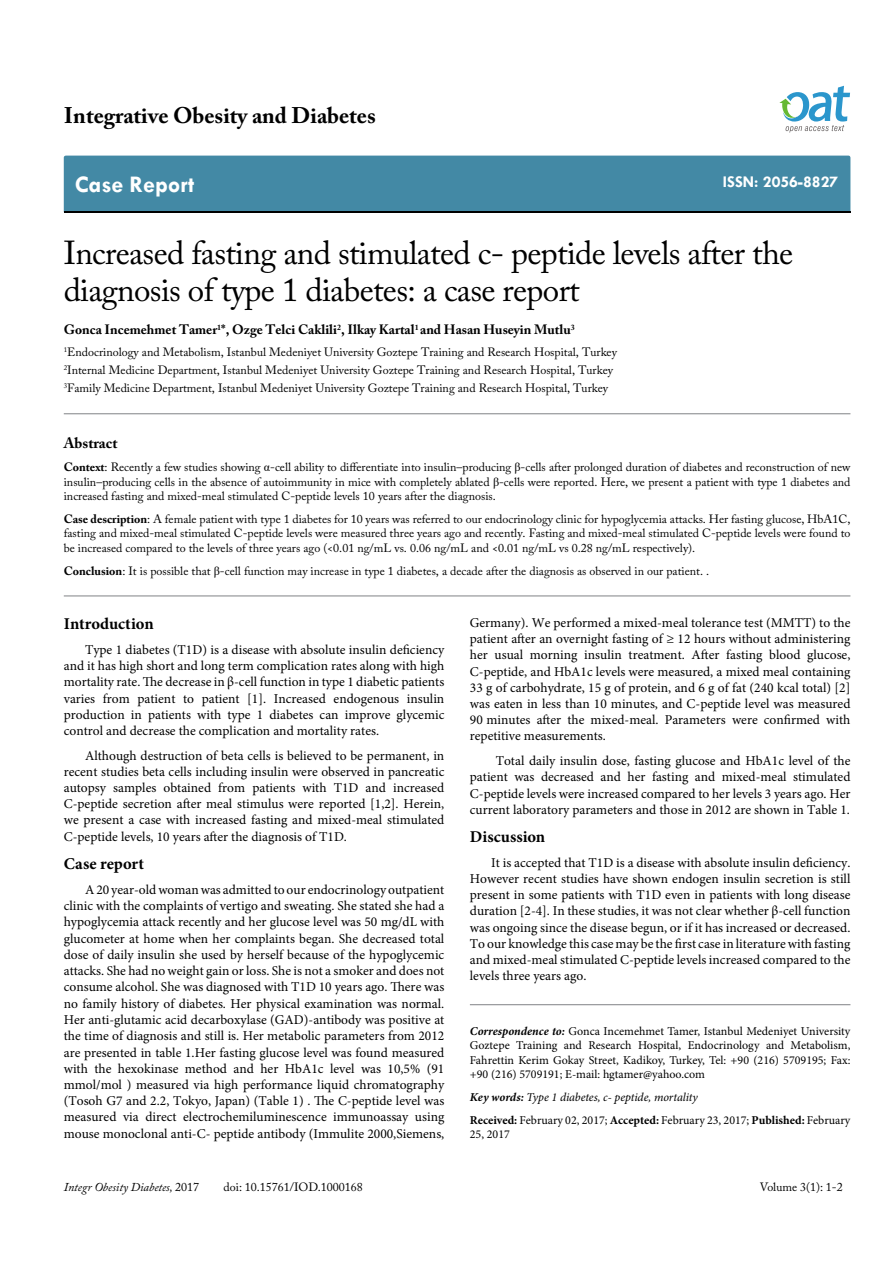
<style>
.page{position:relative;width:893px;height:1263px;background:#fff}
.page>*{position:absolute;margin:0;border:0;box-sizing:border-box;transform-origin:0 0}
.t1{font:33px/37.5px "Adobe Caslon Pro";letter-spacing:-.02em;color:#000}
.t2{font:700 24px "Tw Cen";color:#fff}
.t3{font:700 22.5px "Adobe Caslon Pro";color:#000}
.t4{font:700 16.5px "Minion Pro";letter-spacing:.005em;color:#000}
.t5{font:700 16.5px "Tw Cen";color:#fff}
.t6{font:700 15px "Adobe Caslon Pro";color:#000}
.t7{font:13.5px/16.2px "Minion Pro";color:#000;text-align:justify}
.t8{font:700 13.5px "Adobe Caslon Pro";color:#000}
.t9{font:12px/14.4px "Adobe Caslon Pro";color:#000;text-align:justify}
.t10{font:12px/14.4px "Minion Pro";color:#000;text-align:justify}
.t11{font:italic 12px "Adobe Caslon Pro";color:#000}
.s1{font-weight:700}
.s2{font-family:"Times New Roman"}
.s3{font-weight:700;font-style:italic}
.s4{font-style:italic}
.s5{font-style:normal}
</style>
<div class="page">
<div style="left:64px;top:156px;width:786px;height:56px;background:#4389a5"></div>
<svg style="left:779px;top:86px;width:71px;height:47px"></svg>
<hr style="left:64px;top:413px;width:786px;height:1px;background:#808285">
<hr style="left:64px;top:596px;width:786px;height:1px;background:#808285">
<hr style="left:470px;top:1004px;width:380px;height:1px;background:#808285">
<h3 class="t3" style="left:64px;top:102px;width:313px">Integrative Obesity and Diabetes</h3>
<h2 class="t2" style="left:75px;top:170px;width:121px">Case Report</h2>
<p class="t5" style="left:723px;top:172px;width:117px">ISSN: 2056-8827</p>
<h1 class="t1" style="left:64px;top:233px;width:731px">Increased fasting and stimulated c- peptide levels after the diagnosis of type 1 diabetes: a case report</h1>
<p class="t8" style="left:64px;top:322px;width:512px">Gonca Incemehmet Tamer<sup>1</sup>*, Ozge Telci Caklili<sup>2</sup>, Ilkay Kartal<sup>1</sup> and Hasan Huseyin Mutlu<sup>3</sup></p>
<p class="t9" style="left:64px;top:343px;width:555px;line-height:18px;text-align:left"><sup>1</sup>Endocrinology and Metabolism, Istanbul Medeniyet University Goztepe Training and Research Hospital, Turkey<br><sup>2</sup>Internal Medicine Department, Istanbul Medeniyet University Goztepe Training and Research Hospital, Turkey<br><sup>3</sup>Family Medicine Department, Istanbul Medeniyet University Goztepe Training and Research Hospital, Turkey</p>
<p class="t6" style="left:64px;top:434px;width:55px">Abstract</p>
<p class="t9" style="left:64px;top:460px;width:788px"><span class="s1">Context</span>: Recently a few studies showing <span class="s2">α</span>-cell ability to differentiate into insulin–producing <span class="s2">β</span>-cells after prolonged duration of diabetes and reconstruction of new insulin–producing cells in the absence of autoimmunity in mice with completely ablated <span class="s2">β</span>-cells were reported. Here, we present a patient with type 1 diabetes and increased fasting and mixed-meal stimulated C-peptide levels 10 years after the diagnosis.</p>
<p class="t9" style="left:64px;top:512px;width:788px"><span class="s1">Case description</span>: A female patient with type 1 diabetes for 10 years was referred to our endocrinology clinic for hypoglycemia attacks. Her fasting glucose, HbA1C, fasting and mixed-meal stimulated C-peptide levels were measured three years ago and recently. Fasting and mixed-meal stimulated C-peptide levels were found to be increased compared to the levels of three years ago (&lt;0.01 ng/mL vs. 0.06 ng/mL and &lt;0.01 ng/mL vs 0.28 ng/mL respectively).</p>
<p class="t9" style="left:64px;top:563px;width:647px"><span class="s1">Conclusion</span>: It is possible that <span class="s2">β</span>-cell function may increase in type 1 diabetes, a decade after the diagnosis as observed in our patient. .</p>
<p class="t7" style="left:470px;top:615px;width:382px">Germany). We performed a mixed-meal tolerance test (MMTT) to the patient after an overnight fasting of ≥ 12 hours without administering her usual morning insulin treatment. After fasting blood glucose, C-peptide, and HbA1c levels were measured, a mixed meal containing 33 g of carbohydrate, 15 g of protein, and 6 g of fat (240 kcal total) [2] was eaten in less than 10 minutes, and C-peptide level was measured 90 minutes after the mixed-meal. Parameters were confirmed with repetitive measurements.</p>
<p class="t7" style="left:470px;top:753px;width:382px;text-indent:26px">Total daily insulin dose, fasting glucose and HbA1c level of the patient was decreased and her fasting and mixed-meal stimulated C-peptide levels were increased compared to her levels 3 years ago. Her current laboratory parameters and those in 2012 are shown in Table 1.</p>
<p class="t4" style="left:470px;top:825px;width:77px">Discussion</p>
<p class="t7" style="left:470px;top:854px;width:382px;text-indent:21px">It is accepted that T1D is a disease with absolute insulin deficiency.<br>However recent studies have shown endogen insulin secretion is still present in some patients with T1D even in patients with long disease duration [2-4]. In these studies, it was not clear whether β-cell function was ongoing since the disease begun, or if it has increased or decreased.<br>To our knowledge this case may be the first case in literature with fasting and mixed-meal stimulated C-peptide levels increased compared to the levels three years ago.</p>
<p class="t4" style="left:64px;top:612px;width:91px">Introduction</p>
<p class="t7" style="left:64px;top:642px;width:382px;text-indent:21px">Type 1 diabetes (T1D) is a disease with absolute insulin deficiency and it has high short and long term complication rates along with high mortality rate. The decrease in β-cell function in type 1 diabetic patients varies from patient to patient [1]. Increased endogenous insulin production in patients with type 1 diabetes can improve glycemic control and decrease the complication and mortality rates.</p>
<p class="t7" style="left:64px;top:747px;width:382px;text-indent:21px">Although destruction of beta cells is believed to be permanent, in recent studies beta cells including insulin were observed in pancreatic autopsy samples obtained from patients with T1D and increased C-peptide secretion after meal stimulus were reported [1,2]. Herein, we present a case with increased fasting and mixed-meal stimulated C-peptide levels, 10 years after the diagnosis of T1D.</p>
<p class="t4" style="left:64px;top:852px;width:82px">Case report</p>
<p class="t7" style="left:64px;top:881px;width:382px;text-indent:21px">A 20 year-old woman was admitted to our endocrinology outpatient clinic with the complaints of vertigo and sweating. She stated she had a hypoglycemia attack recently and her glucose level was 50 mg/dL with glucometer at home when her complaints began. She decreased total dose of daily insulin she used by herself because of the hypoglycemic attacks. She had no weight gain or loss. She is not a smoker and does not consume alcohol. She was diagnosed with T1D 10 years ago. There was no family history of diabetes. Her physical examination was normal.<br>Her anti-glutamic acid decarboxylase (GAD)-antibody was positive at the time of diagnosis and still is. Her metabolic parameters from 2012 are presented in table 1.Her fasting glucose level was found measured with the hexokinase method and her HbA1c level was 10,5% (91 mmol/mol ) measured via high performance liquid chromatography (Tosoh G7 and 2.2, Tokyo, Japan) (Table 1) . The C-peptide level was measured via direct electrochemiluminescence immunoassay using mouse monoclonal anti-C- peptide antibody (Immulite 2000,Siemens,</p>
<p class="t10" style="left:470px;top:1024px;width:382px"><span class="s3">Correspondence to:</span> Gonca Incemehmet Tamer, Istanbul Medeniyet University Goztepe Training and Research Hospital, Endocrinology and Metabolism, Fahrettin Kerim Gokay Street, Kadikoy, Turkey, Tel: +90 (216) 5709195; Fax: +90 (216) 5709191; E-mail: hgtamer@yahoo.com</p>
<p class="t10" style="left:470px;top:1085px;width:382px;line-height:23px"><span class="s3">Key words:</span> <span class="s4">Type 1 diabetes, c- peptide, mortality<br></span><span class="s1">Received:</span> February 02, 2017; <span class="s1">Accepted:</span> February 23, 2017; <span class="s1">Published:</span> February</p>
<p class="t10" style="left:470px;top:1127px;width:42px">25, 2017</p>
<p class="t11" style="left:64px;top:1180px;width:137px">Integr Obesity Diabetes, <span class="s5">2017</span></p>
<p class="t9" style="left:224px;top:1180px;width:141px">doi: 10.15761/IOD.1000168</p>
<p class="t9" style="left:760px;top:1180px;width:84px">Volume 3(1): 1-2</p>
</div>
